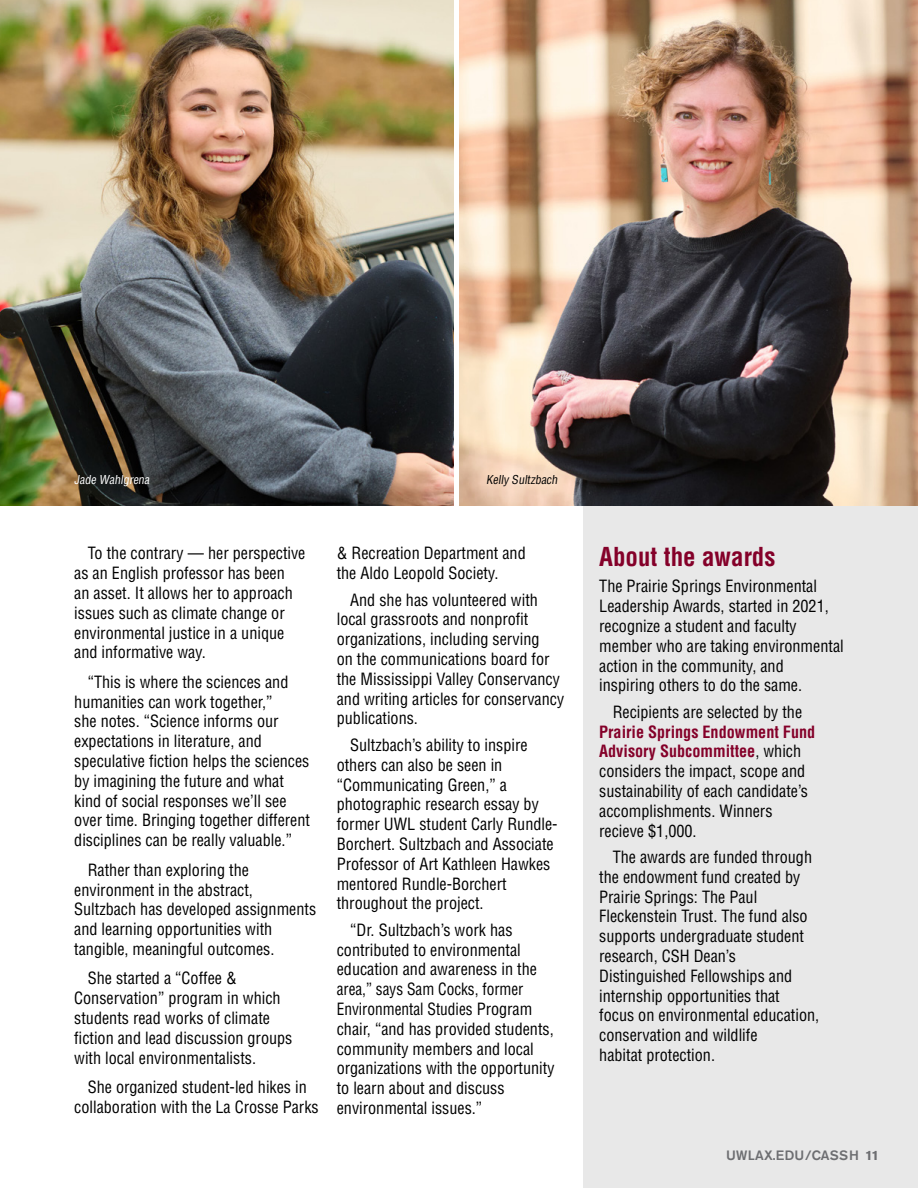
<style>
.page{position:relative;width:918px;height:1188px;background:#fff}
.page>*{position:absolute;margin:0;border:0;box-sizing:border-box;transform-origin:0 0}
.t1{font:700 condensed 25.5px "Helvetica LT Std";color:#840029}
.t2{font:condensed 16.5px/19.8px "Helvetica LT Std";color:#000}
.t3{font:500 13.5px "Akzidenz Grotesk Std";letter-spacing:.015em;color:#6d6e71}
.t4{font:condensed 12px "Helvetica LT Std";color:#000}
.t5{font:condensed 12px "Helvetica LT Std";color:#fff}
.s1{font-weight:700;color:#840029}
.s2{font-weight:700}
</style>
<div class="page">
<div style="left:583px;top:457px;width:335px;height:731px;background:#e8e8e8"></div>
<img style="left:0;top:0;width:454px;height:505px">
<img style="left:459px;top:0;width:459px;height:505px">
<p class="t5" style="left:74px;top:472px;width:79px">Jade Wahlgrena</p>
<p class="t4" style="left:486px;top:472px;width:75px">Kelly Sultzbach</p>
<p class="t2" style="left:74px;top:543px;width:233px;text-indent:14px">To the contrary — her perspective as an English professor has been<br>an asset. It allows her to approach issues such as climate change or environmental justice in a unique and informative way.</p>
<p class="t2" style="left:74px;top:672px;width:237px;text-indent:14px">“This is where the sciences and humanities can work together,”<br>she notes. “Science informs our expectations in literature, and speculative fiction helps the sciences by imagining the future and what kind of social responses we’ll see over time. Bringing together different disciplines can be really valuable.”</p>
<p class="t2" style="left:74px;top:860px;width:244px;text-indent:14px">Rather than exploring the environment in the abstract,<br>Sultzbach has developed assignments and learning opportunities with tangible, meaningful outcomes.</p>
<p class="t2" style="left:74px;top:968px;width:220px;text-indent:14px">She started a “Coffee &amp;<br>Conservation” program in which students read works of climate fiction and lead discussion groups with local environmentalists.</p>
<p class="t2" style="left:74px;top:1077px;width:246px;text-align:center">She organized student-led hikes in collaboration with the La Crosse Parks</p>
<p class="t2" style="left:337px;top:543px;width:191px">&amp; Recreation Department and the Aldo Leopold Society.</p>
<p class="t2" style="left:337px;top:590px;width:229px;text-indent:14px">And she has volunteered with local grassroots and nonprofit organizations, including serving<br>on the communications board for the Mississippi Valley Conservancy and writing articles for conservancy publications.</p>
<p class="t2" style="left:337px;top:735px;width:222px;text-indent:14px">Sultzbach’s ability to inspire others can also be seen in “Communicating Green,” a photographic research essay by former UWL student Carly Rundle-<br>Borchert. Sultzbach and Associate<br>Professor of Art Kathleen Hawkes mentored Rundle-Borchert throughout the project.</p>
<p class="t2" style="left:337px;top:920px;width:219px;text-indent:14px">“Dr. Sultzbach’s work has contributed to environmental education and awareness in the area,” says Sam Cocks, former<br>Environmental Studies Program chair, “and has provided students, community members and local organizations with the opportunity to learn about and discuss environmental issues.”</p>
<h1 class="t1" style="left:599px;top:541px;width:178px">About the awards</h1>
<p class="t2" style="left:599px;top:576px;width:246px">The Prairie Springs Environmental Leadership Awards, started in 2021, recognize a student and faculty member who are taking environmental action in the community, and<br>inspiring others to do the same.</p>
<p class="t2" style="left:613px;top:702px;width:191px">Recipients are selected by the</p>
<p class="t2" style="left:599px;top:722px;width:218px"><span class="s1">Prairie Springs Endowment Fund<br>Advisory Subcommittee</span>, which considers the impact, scope and sustainability of each candidate’s accomplishments. Winners recieve $1,000.</p>
<p class="t2" style="left:599px;top:847px;width:222px;text-indent:14px">The awards are funded through the endowment fund created by<br>Prairie Springs: The Paul<br>Fleckenstein Trust. The fund also supports undergraduate student research, CSH Dean’s<br>Distinguished Fellowships and internship opportunities that<br>focus on environmental education, conservation and wildlife<br>habitat protection.</p>
<p class="t3" style="left:726px;top:1147px;width:154px">UWLAX.EDU/CASSH <span class="s2">11</span></p>
</div>
